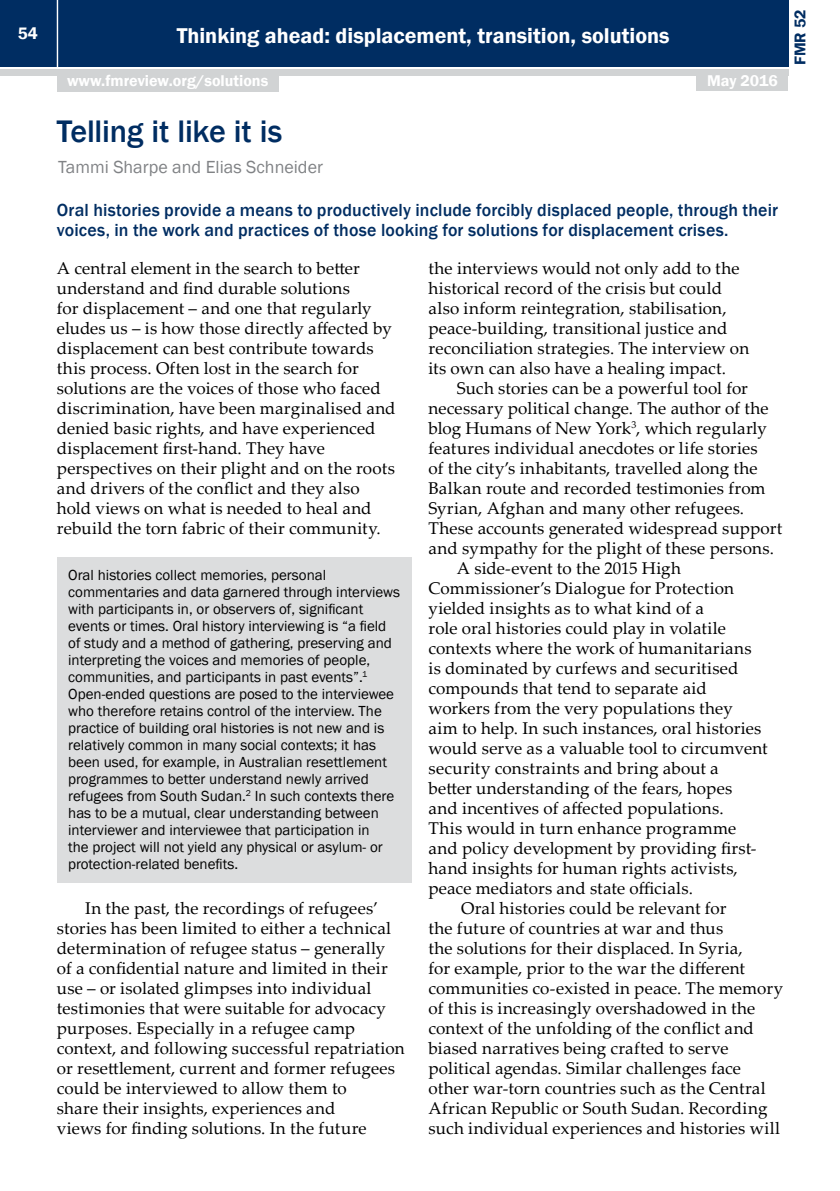
<style>
.page{position:relative;width:840px;height:1191px;background:#fff}
.page>*{position:absolute;margin:0;border:0;box-sizing:border-box;transform-origin:0 0}
.t1{font:500 32px "Franklin Gothic";letter-spacing:-.01em;color:#002d62}
.t2{font:600 22px "Franklin Gothic";color:#fff}
.t3{font:500 18px/20px "Franklin Gothic";letter-spacing:.01em;color:#002d62}
.t4{font:18px "Franklin Gothic";color:#808285}
.t5{font:17px/20px "Palatino Linotype";letter-spacing:.01em;color:#000}
.t6{font:600 17px "Franklin Gothic";color:#fff}
.t7{font:600 16px "Franklin Gothic";color:#fff}
.t8{font:600 16px "Franklin Gothic";color:#002d62}
.t9{font:15px/17px "Franklin Gothic";color:#000}
</style>
<div class="page">
<div style="left:0;top:0;width:787px;height:66px;background:#002d62"></div>
<div style="left:0;top:69px;width:787px;height:6px;background:#d1d3d4"></div>
<hr style="left:57px;top:0;width:1px;height:67px;background:#fff">
<div style="left:696px;top:73px;width:91px;height:18px;background:#d1d3d4"></div>
<div style="left:57px;top:74px;width:221px;height:18px;background:#d1d3d4"></div>
<div style="left:57px;top:558px;width:354px;height:325px;background:#dcddde"></div>
<p class="t6" style="left:18px;top:23px;width:22px">54</p>
<p class="t2" style="left:177px;top:22px;width:494px">Thinking ahead: displacement, transition, solutions</p>
<p class="t7" style="left:67px;top:71px;width:203px">www.fmreview.org/solutions</p>
<p class="t7" style="left:706px;top:71px;width:72px">May 2016</p>
<p class="t8" style="left:789px;top:65px;width:57px;rotate:-90deg">FMR 52</p>
<h1 class="t1" style="left:57px;top:111px;width:227px">Telling it like it is</h1>
<p class="t4" style="left:58px;top:156px;width:266px">Tammi Sharpe and Elias Schneider</p>
<p class="t3" style="left:57px;top:200px;width:722px">Oral histories provide a means to productively include forcibly displaced people, through their voices, in the work and practices of those looking for solutions for displacement crises.</p>
<p class="t5" style="left:57px;top:257px;width:340px">A central element in the search to better understand and find durable solutions<br>for displacement – and one that regularly eludes us – is how those directly affected by displacement can best contribute towards this process. Often lost in the search for solutions are the voices of those who faced discrimination, have been marginalised and denied basic rights, and have experienced displacement first-hand. They have perspectives on their plight and on the roots and drivers of the conflict and they also hold views on what is needed to heal and rebuild the torn fabric of their community.</p>
<p class="t9" style="left:68px;top:566px;width:333px">Oral histories collect memories, personal commentaries and data garnered through interviews with participants in, or observers of, significant events or times. Oral history interviewing is “a field of study and a method of gathering, preserving and interpreting the voices and memories of people, communities, and participants in past events”.<sup>1<br></sup>Open-ended questions are posed to the interviewee who therefore retains control of the interview. The practice of building oral histories is not new and is relatively common in many social contexts; it has been used, for example, in Australian resettlement programmes to better understand newly arrived refugees from South Sudan.<sup>2</sup> In such contexts there has to be a mutual, clear understanding between interviewer and interviewee that participation in<br>the project will not yield any physical or asylum- or protection-related benefits.</p>
<p class="t5" style="left:57px;top:897px;width:349px;text-indent:28px">In the past, the recordings of refugees’ stories has been limited to either a technical determination of refugee status – generally<br>of a confidential nature and limited in their use – or isolated glimpses into individual testimonies that were suitable for advocacy purposes. Especially in a refugee camp context, and following successful repatriation or resettlement, current and former refugees could be interviewed to allow them to<br>share their insights, experiences and<br>views for finding solutions. In the future</p>
<p class="t5" style="left:428px;top:257px;width:322px">the interviews would not only add to the historical record of the crisis but could also inform reintegration, stabilisation, peace-building, transitional justice and reconciliation strategies. The interview on its own can also have a healing impact.</p>
<p class="t5" style="left:456px;top:377px;width:292px">Such stories can be a powerful tool for</p>
<p class="t5" style="left:428px;top:397px;width:341px">necessary political change. The author of the</p>
<p class="t5" style="left:428px;top:417px;width:340px">blog Humans of New York<sup>3</sup>, which regularly</p>
<p class="t5" style="left:428px;top:437px;width:330px">features individual anecdotes or life stories</p>
<p class="t5" style="left:428px;top:457px;width:330px">of the city’s inhabitants, travelled along the</p>
<p class="t5" style="left:428px;top:477px;width:338px">Balkan route and recorded testimonies from</p>
<p class="t5" style="left:428px;top:497px;width:317px">Syrian, Afghan and many other refugees.</p>
<p class="t5" style="left:428px;top:517px;width:355px">These accounts generated widespread support</p>
<p class="t5" style="left:428px;top:537px;width:347px">and sympathy for the plight of these persons.</p>
<p class="t5" style="left:456px;top:557px;width:225px">A side-event to the 2015 High</p>
<p class="t5" style="left:428px;top:577px;width:307px">Commissioner’s Dialogue for Protection</p>
<p class="t5" style="left:428px;top:597px;width:277px">yielded insights as to what kind of a</p>
<p class="t5" style="left:428px;top:617px;width:299px">role oral histories could play in volatile</p>
<p class="t5" style="left:428px;top:637px;width:324px">contexts where the work of humanitarians</p>
<p class="t5" style="left:428px;top:657px;width:311px">is dominated by curfews and securitised</p>
<p class="t5" style="left:428px;top:677px;width:280px">compounds that tend to separate aid</p>
<p class="t5" style="left:428px;top:697px;width:306px">workers from the very populations they</p>
<p class="t5" style="left:428px;top:717px;width:334px">aim to help. In such instances, oral histories</p>
<p class="t5" style="left:428px;top:737px;width:340px">would serve as a valuable tool to circumvent</p>
<p class="t5" style="left:428px;top:757px;width:291px">security constraints and bring about a</p>
<p class="t5" style="left:428px;top:777px;width:305px">better understanding of the fears, hopes</p>
<p class="t5" style="left:428px;top:797px;width:296px">and incentives of affected populations.</p>
<p class="t5" style="left:428px;top:817px;width:309px">This would in turn enhance programme</p>
<p class="t5" style="left:428px;top:837px;width:329px">and policy development by providing first-</p>
<p class="t5" style="left:428px;top:857px;width:311px">hand insights for human rights activists,</p>
<p class="t5" style="left:428px;top:877px;width:266px">peace mediators and state officials.</p>
<p class="t5" style="left:461px;top:897px;width:267px">Oral histories could be relevant for</p>
<p class="t5" style="left:428px;top:917px;width:296px">the future of countries at war and thus</p>
<p class="t5" style="left:428px;top:937px;width:315px">the solutions for their displaced. In Syria,</p>
<p class="t5" style="left:428px;top:957px;width:318px">for example, prior to the war the different</p>
<p class="t5" style="left:428px;top:977px;width:356px">communities co-existed in peace. The memory</p>
<p class="t5" style="left:428px;top:997px;width:328px">of this is increasingly overshadowed in the</p>
<p class="t5" style="left:428px;top:1017px;width:327px">context of the unfolding of the conflict and</p>
<p class="t5" style="left:428px;top:1037px;width:301px">biased narratives being crafted to serve</p>
<p class="t5" style="left:428px;top:1057px;width:314px">political agendas. Similar challenges face</p>
<p class="t5" style="left:428px;top:1077px;width:338px">other war-torn countries such as the Central</p>
<p class="t5" style="left:428px;top:1097px;width:340px">African Republic or South Sudan. Recording</p>
<p class="t5" style="left:428px;top:1117px;width:353px">such individual experiences and histories will</p>
</div>
